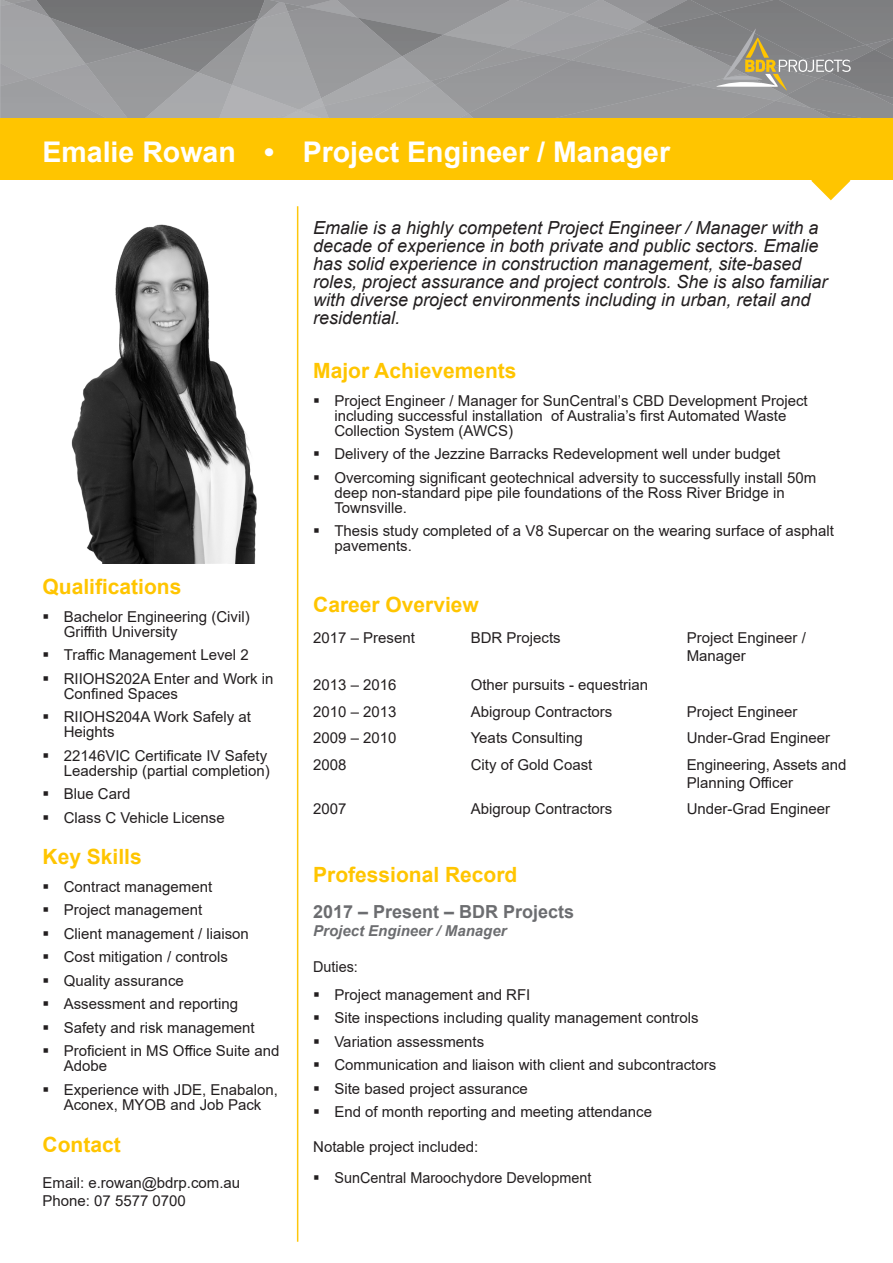
<style>
.page{position:relative;width:893px;height:1263px;background:#fff}
.page>*{position:absolute;margin:0;border:0;box-sizing:border-box;transform-origin:0 0}
.CV_name_title_headin{font:700 28.5px "Arial";color:#fff}
.CV_section_heading{font:700 21px "Arial";color:#ffc500}
.CV_sidebar_heading{font:700 21px "Arial";color:#ffc500}
.CV_intro_paragraph{font:italic 18px/18px "Arial";color:#231f20}
.CV_company_heading{font:700 18px "Arial";color:#6c6d70}
.t1{font:15px/15px "Arial";color:#231f20}
.t2{font:15px "Arial";color:#231f20;scale:.96 1}
.CV_job_position_head{font:italic 700 15px "Arial";color:#6c6d70}
</style>
<div class="page">
<svg style="left:0;top:0;width:893px;height:118px;background:#959597"></svg>
<svg style="left:811px;top:180px;width:39px;height:20px"></svg>
<div style="left:0;top:118px;width:893px;height:62px;background:#ffc500"></div>
<hr style="left:297px;top:206px;width:1px;height:1036px;background:#fec70c">
<img style="left:71px;top:224px;width:186px;height:339px">
<p class="CV_name_title_headin" style="left:43px;top:132px;width:629px">Emalie Rowan • Project Engineer / Manager</p>
<p class="CV_sidebar_heading" style="left:43px;top:572px;width:140px">Qualifications</p>
<p class="t1" style="left:64px;top:609px;width:187px">Bachelor Engineering (Civil)<br>Griffith University</p>
<p class="t1" style="left:64px;top:647px;width:186px">Traffic Management Level 2</p>
<p class="t1" style="left:64px;top:671px;width:211px">RIIOHS202A Enter and Work in<br>Confined Spaces</p>
<p class="t1" style="left:64px;top:709px;width:189px">RIIOHS204A Work Safely at<br>Heights</p>
<p class="t1" style="left:64px;top:748px;width:207px">22146VIC Certificate IV Safety<br>Leadership (partial completion)</p>
<p class="t1" style="left:64px;top:786px;width:68px">Blue Card</p>
<p class="t1" style="left:64px;top:810px;width:162px">Class C Vehicle License</p>
<p class="CV_sidebar_heading" style="left:43px;top:842px;width:101px">Key Skills</p>
<p class="t1" style="left:64px;top:879px;width:150px">Contract management</p>
<p class="t1" style="left:64px;top:902px;width:140px">Project management</p>
<p class="t1" style="left:64px;top:926px;width:187px">Client management / liaison</p>
<p class="t1" style="left:64px;top:949px;width:166px">Cost mitigation / controls</p>
<p class="t1" style="left:64px;top:973px;width:122px">Quality assurance</p>
<p class="t1" style="left:64px;top:996px;width:176px">Assessment and reporting</p>
<p class="t1" style="left:64px;top:1020px;width:192px">Safety and risk management</p>
<p class="t1" style="left:64px;top:1043px;width:217px">Proficient in MS Office Suite and<br>Adobe</p>
<p class="t1" style="left:64px;top:1082px;width:216px">Experience with JDE, Enabalon,<br>Aconex, MYOB and Job Pack</p>
<p class="CV_sidebar_heading" style="left:43px;top:1130px;width:80px">Contact</p>
<p class="t1" style="left:43px;top:1175px;width:199px">Email: e.rowan@bdrp.com.au</p>
<p class="t1" style="left:43px;top:1193px;width:145px">Phone: 07 5577 0700</p>
<p class="CV_intro_paragraph" style="left:313px;top:219px;width:516px">Emalie is a highly competent Project Engineer / Manager with a decade of experience in both private and public sectors. Emalie has solid experience in construction management, site-based roles, project assurance and project controls. She is also familiar with diverse project environments including in urban, retail and residential.</p>
<p class="CV_section_heading" style="left:313px;top:356px;width:205px">Major Achievements</p>
<p class="t1" style="left:334px;top:393px;width:475px">Project Engineer / Manager for SunCentral’s CBD Development Project including successful installation of Australia’s first Automated Waste<br>Collection System (AWCS)</p>
<p class="t1" style="left:334px;top:446px;width:448px">Delivery of the Jezzine Barracks Redevelopment well under budget</p>
<p class="t1" style="left:334px;top:470px;width:483px">Overcoming significant geotechnical adversity to successfully install 50m deep non-standard pipe pile foundations of the Ross River Bridge in<br>Townsville.</p>
<p class="t1" style="left:334px;top:523px;width:501px">Thesis study completed of a V8 Supercar on the wearing surface of asphalt pavements.</p>
<p class="CV_section_heading" style="left:313px;top:590px;width:167px">Career Overview</p>
<p class="t1" style="left:313px;top:630px;width:103px">2017 – Present</p>
<p class="t1" style="left:471px;top:630px;width:92px">BDR Projects</p>
<p class="t1" style="left:687px;top:628px;width:121px;line-height:18px">Project Engineer /<br>Manager</p>
<p class="t1" style="left:313px;top:677px;width:85px">2013 – 2016</p>
<p class="t1" style="left:471px;top:677px;width:179px">Other pursuits - equestrian</p>
<p class="t1" style="left:313px;top:704px;width:85px">2010 – 2013</p>
<p class="t1" style="left:471px;top:704px;width:143px">Abigroup Contractors</p>
<p class="t1" style="left:687px;top:704px;width:112px">Project Engineer</p>
<p class="t1" style="left:313px;top:730px;width:85px">2009 – 2010</p>
<p class="t1" style="left:471px;top:730px;width:114px">Yeats Consulting</p>
<p class="t1" style="left:687px;top:730px;width:145px">Under-Grad Engineer</p>
<p class="t1" style="left:313px;top:757px;width:35px">2008</p>
<p class="t1" style="left:471px;top:757px;width:123px">City of Gold Coast</p>
<p class="t1" style="left:687px;top:755px;width:161px;line-height:18px">Engineering, Assets and<br>Planning Officer</p>
<p class="t1" style="left:313px;top:801px;width:35px">2007</p>
<p class="t1" style="left:471px;top:801px;width:143px">Abigroup Contractors</p>
<p class="t1" style="left:687px;top:801px;width:145px">Under-Grad Engineer</p>
<p class="CV_section_heading" style="left:313px;top:860px;width:206px">Professional Record</p>
<p class="CV_company_heading" style="left:313px;top:899px;width:263px">2017 – Present – BDR Projects</p>
<p class="CV_job_position_head" style="left:313px;top:921px;width:195px">Project Engineer / Manager</p>
<p class="t2" style="left:313px;top:956px;width:48px">Duties:</p>
<p class="t1" style="left:334px;top:987px;width:197px">Project management and RFI</p>
<p class="t1" style="left:334px;top:1010px;width:366px">Site inspections including quality management controls</p>
<p class="t1" style="left:334px;top:1034px;width:151px">Variation assessments</p>
<p class="t1" style="left:334px;top:1057px;width:383px">Communication and liaison with client and subcontractors</p>
<p class="t1" style="left:334px;top:1081px;width:195px">Site based project assurance</p>
<p class="t1" style="left:334px;top:1104px;width:319px">End of month reporting and meeting attendance</p>
<p class="t1" style="left:313px;top:1139px;width:167px">Notable project included:</p>
<p class="t2" style="left:334px;top:1167px;width:269px">SunCentral Maroochydore Development</p>
</div>
